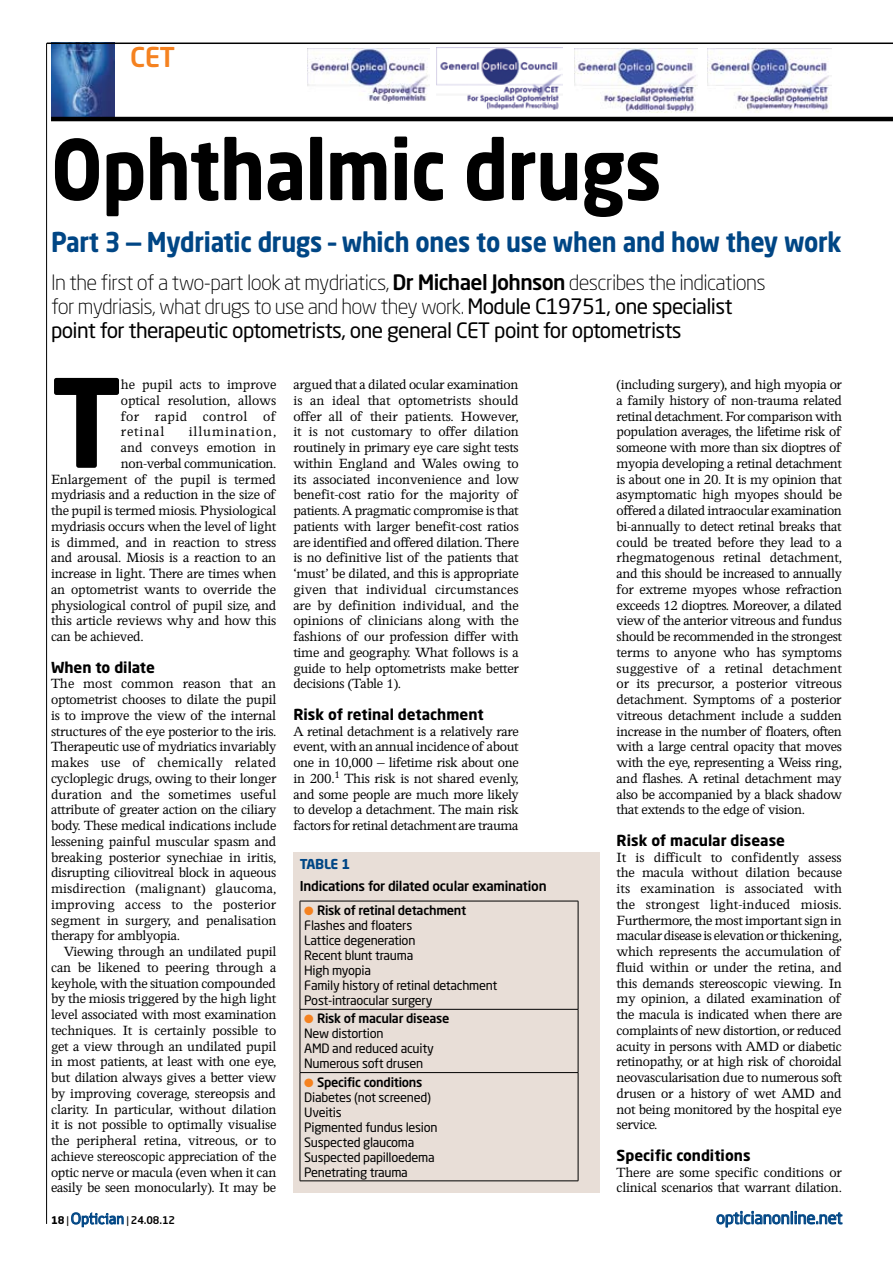
<style>
.page{position:relative;width:893px;height:1263px;background:#fff}
.page>*{position:absolute;margin:0;border:0;box-sizing:border-box;transform-origin:0 0}
.t1{font:700 121.05px "Neo Sans Std";color:#000}
.t2{font:700 82.5px "Neo Sans Std";letter-spacing:-.01em;color:#000;scale:.9 1}
.t3{font:700 27px "Neo Sans Std";letter-spacing:-.01em;color:#004685;scale:.9 1}
.t4{font:500 27px "Neo Sans Std";color:#f58220}
.t5{font:300 21px/24px "Neo Sans Std";letter-spacing:-.03em;color:#000}
.t6{font:16.5px "Neo Sans Std";letter-spacing:-.01em;color:#004685}
.t7{font:15px/15.8px "Perrywood MT Std";letter-spacing:-.02em;color:#000;text-align:justify}
.t8{font:700 15px "Neo Sans Std";color:#000}
.t9{font:15px "Felbridge Std";letter-spacing:.01em;color:#004685;scale:.91 1}
.t10{font:15px "Perrywood MT Std";color:#000}
.t11{font:15px "Perrywood MT Std";letter-spacing:.055em;color:#000}
.t12{font:500 13.5px "Neo Sans Std";letter-spacing:-.02em;color:#000}
.t13{font:700 13.5px "Neo Sans Std";letter-spacing:-.03em;color:#004685}
.t14{font:12.75px/15px "Neo Sans Std";letter-spacing:-.02em;color:#000}
.s1{font-weight:500}
.s2{font-weight:400}
.s3{color:#f58220}
.s4{font-family:"Neo Sans Std";font-weight:700;font-size:10.5px;color:#000}
.s5{font-family:"Neo Sans Std";font-size:10.5px;color:#000}
.s6{font-family:"Neo Sans Std";font-weight:500;font-size:10.5px;color:#000}
</style>
<div class="page">
<img style="left:51px;top:44px;width:64px;height:73px">
<hr style="left:46px;top:43px;width:1px;height:1181px;background:#000">
<hr style="left:51px;top:117px;width:842px;height:4px;background:#000">
<hr style="left:47px;top:43px;width:846px;height:1px;background:#000">
<svg style="left:716px;top:1211px;width:127px;height:17px"></svg>
<svg style="left:71px;top:1212px;width:53px;height:15px"></svg>
<div style="left:293px;top:852px;width:307px;height:340px;background:#e8ded7"></div>
<hr style="left:300px;top:901px;width:278px;height:1px;background:#000">
<hr style="left:300px;top:901px;width:1px;height:108px;background:#000">
<hr style="left:578px;top:901px;width:1px;height:108px;background:#000">
<hr style="left:300px;top:1009px;width:278px;height:1px;background:#000">
<hr style="left:300px;top:1009px;width:1px;height:63px;background:#000">
<hr style="left:578px;top:1009px;width:1px;height:63px;background:#000">
<hr style="left:300px;top:1072px;width:278px;height:1px;background:#000">
<hr style="left:300px;top:1073px;width:1px;height:108px;background:#000">
<hr style="left:578px;top:1073px;width:1px;height:108px;background:#000">
<hr style="left:300px;top:1180px;width:278px;height:1px;background:#000">
<img style="left:307px;top:49px;width:122px;height:53px">
<img style="left:437px;top:47px;width:125px;height:63px">
<img style="left:574px;top:49px;width:123px;height:64px">
<img style="left:707px;top:48px;width:125px;height:65px">
<h3 class="t4" style="left:130px;top:40px;width:46px">CET</h3>
<h2 class="t2" style="left:51px;top:117px;width:680px">Ophthalmic drugs</h2>
<h3 class="t3" style="left:51px;top:225px;width:880px">Part 3 — Mydriatic drugs – which ones to use when and how they work</h3>
<p class="t5" style="left:51px;top:270px;width:716px">In the first of a two-part look at mydriatics, <span class="s1">Dr Michael Johnson</span> describes the indications for mydriasis, what drugs to use and how they work. <span class="s2">Module C19751, one specialist point for therapeutic optometrists, one general CET point for optometrists</span></p>
<p class="t7" style="left:293px;top:376px;width:227px">argued that a dilated ocular examination is an ideal that optometrists should offer all of their patients. However, it is not customary to offer dilation routinely in primary eye care sight tests within England and Wales owing to its associated inconvenience and low benefit-cost ratio for the majority of patients. A pragmatic compromise is that patients with larger benefit-cost ratios are identified and offered dilation. There is no definitive list of the patients that ‘must’ be dilated, and this is appropriate given that individual circumstances are by definition individual, and the opinions of clinicians along with the fashions of our profession differ with time and geography. What follows is a guide to help optometrists make better decisions (Table 1).</p>
<p class="t8" style="left:293px;top:705px;width:192px">Risk of retinal detachment</p>
<p class="t7" style="left:293px;top:723px;width:227px">A retinal detachment is a relatively rare event, with an annual incidence of about one in 10,000 – lifetime risk about one in 200.<sup>1</sup> This risk is not shared evenly, and some people are much more likely to develop a detachment. The main risk factors for retinal detachment are trauma</p>
<h1 class="t1" style="left:51px;top:345px;width:73px">T</h1>
<p class="t7" style="left:121px;top:376px;width:157px">he pupil acts to improve optical resolution, allows for rapid control of retinal</p>
<p class="t7" style="left:617px;top:376px;width:227px">(including surgery), and high myopia or a family history of non-trauma related retinal detachment. For comparison with population averages, the lifetime risk of someone with more than six dioptres of myopia developing a retinal detachment is about one in 20. It is my opinion that asymptomatic high myopes should be offered a dilated intraocular examination bi-annually to detect retinal breaks that could be treated before they lead to a rhegmatogenous retinal detachment, and this should be increased to annually for extreme myopes whose refraction exceeds 12 dioptres. Moreover, a dilated view of the anterior vitreous and fundus should be recommended in the strongest terms to anyone who has symptoms suggestive of a retinal detachment or its precursor, a posterior vitreous detachment. Symptoms of a posterior vitreous detachment include a sudden increase in the number of floaters, often with a large central opacity that moves with the eye, representing a Weiss ring, and flashes. A retinal detachment may also be accompanied by a black shadow that extends to the edge of vision.</p>
<p class="t8" style="left:617px;top:831px;width:170px">Risk of macular disease</p>
<p class="t7" style="left:617px;top:849px;width:227px">It is difficult to confidently assess the macula without dilation because its examination is associated with the strongest light-induced miosis.<br>Furthermore, the most important sign in macular disease is elevation or thickening, which represents the accumulation of fluid within or under the retina, and this demands stereoscopic viewing. In my opinion, a dilated examination of the macula is indicated when there are complaints of new distortion, or reduced acuity in persons with AMD or diabetic retinopathy, or at high risk of choroidal neovascularisation due to numerous soft drusen or a history of wet AMD and not being monitored by the hospital eye service.</p>
<p class="t8" style="left:617px;top:1146px;width:135px">Specific conditions</p>
<p class="t7" style="left:617px;top:1164px;width:227px">There are some specific conditions or clinical scenarios that warrant dilation.</p>
<p class="t11" style="left:189px;top:424px;width:89px">illumination,</p>
<p class="t10" style="left:121px;top:439px;width:157px">and conveys emotion in</p>
<p class="t7" style="left:121px;top:455px;width:157px">non-verbal communication.</p>
<p class="t7" style="left:51px;top:471px;width:227px">Enlargement of the pupil is termed</p>
<p class="t7" style="left:51px;top:487px;width:226px">mydriasis and a reduction in the size of</p>
<p class="t7" style="left:51px;top:502px;width:227px">the pupil is termed miosis. Physiological</p>
<p class="t7" style="left:51px;top:518px;width:227px">mydriasis occurs when the level of light</p>
<p class="t7" style="left:51px;top:534px;width:227px">is dimmed, and in reaction to stress</p>
<p class="t7" style="left:51px;top:550px;width:227px">and arousal. Miosis is a reaction to an</p>
<p class="t7" style="left:51px;top:565px;width:227px">increase in light. There are times when</p>
<p class="t7" style="left:51px;top:581px;width:227px">an optometrist wants to override the</p>
<p class="t7" style="left:51px;top:597px;width:227px">physiological control of pupil size, and</p>
<p class="t7" style="left:51px;top:613px;width:227px">this article reviews why and how this</p>
<p class="t7" style="left:51px;top:628px;width:94px">can be achieved.</p>
<p class="t8" style="left:51px;top:657px;width:106px">When to dilate</p>
<p class="t7" style="left:51px;top:676px;width:227px">The most common reason that an optometrist chooses to dilate the pupil is to improve the view of the internal structures of the eye posterior to the iris.<br>Therapeutic use of mydriatics invariably makes use of chemically related cycloplegic drugs, owing to their longer duration and the sometimes useful attribute of greater action on the ciliary body. These medical indications include lessening painful muscular spasm and breaking posterior synechiae in iritis, disrupting ciliovitreal block in aqueous misdirection (malignant) glaucoma, improving access to the posterior segment in surgery, and penalisation therapy for amblyopia.</p>
<p class="t7" style="left:51px;top:943px;width:227px;text-indent:13px">Viewing through an undilated pupil can be likened to peering through a keyhole, with the situation compounded by the miosis triggered by the high light level associated with most examination techniques. It is certainly possible to get a view through an undilated pupil in most patients, at least with one eye, but dilation always gives a better view by improving coverage, stereopsis and clarity. In particular, without dilation it is not possible to optimally visualise the peripheral retina, vitreous, or to achieve stereoscopic appreciation of the optic nerve or macula (even when it can easily be seen monocularly). It may be</p>
<p class="t13" style="left:300px;top:855px;width:52px">Table 1</p>
<p class="t12" style="left:300px;top:877px;width:248px">Indications for dilated ocular examination</p>
<p class="t14" style="left:304px;top:903px;width:195px"><span class="s3">●</span> <span class="s1">Risk of retinal detachment<br></span>Flashes and floaters<br>Lattice degeneration<br>Recent blunt trauma<br>High myopia<br>Family history of retinal detachment<br>Post-intraocular surgery</p>
<p class="t14" style="left:304px;top:1011px;width:147px"><span class="s3">●</span> <span class="s1">Risk of macular disease<br></span>New distortion<br>AMD and reduced acuity<br>Numerous soft drusen</p>
<p class="t14" style="left:304px;top:1074px;width:135px"><span class="s3">●</span> <span class="s1">Specific conditions<br></span>Diabetes (not screened)<br>Uveitis<br>Pigmented fundus lesion<br>Suspected glaucoma<br>Suspected papilloedema<br>Penetrating trauma</p>
<p class="t9" style="left:51px;top:1209px;width:138px"><span class="s4">18</span> <span class="s5">|</span> Optician <span class="s5">|</span> <span class="s6">24.08.12</span></p>
<p class="t6" style="left:716px;top:1208px;width:128px">opticianonline.net</p>
</div>
